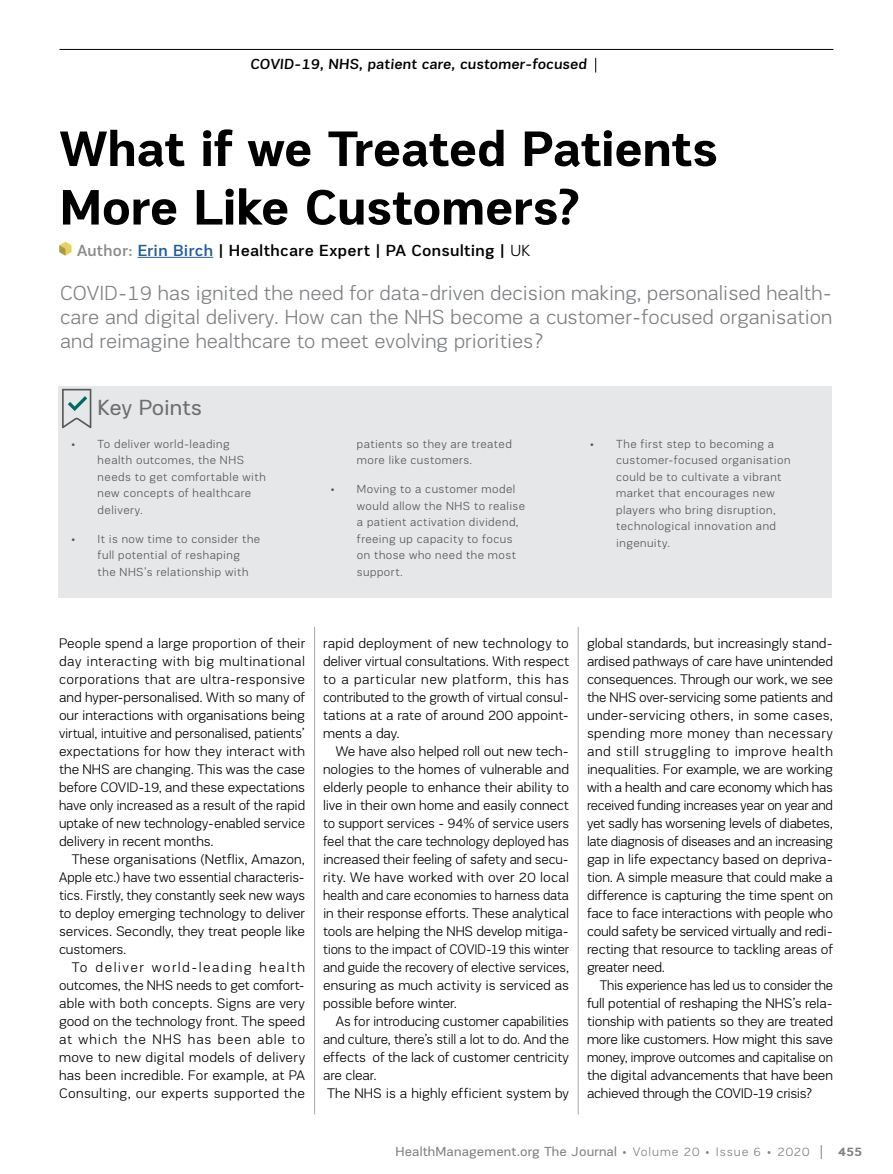
<style>
.page{position:relative;width:893px;height:1174px;background:#fff}
.page>*{position:absolute;margin:0;border:0;box-sizing:border-box;transform-origin:0 0}
.t1{font:700 51px/58.5px "PRC Fidelity";letter-spacing:-.01em;color:#000}
.t2{font:22.5px "PRC Fidelity";letter-spacing:-.005em;color:#6d6e71}
.t3{font:300 21px/24px "PRC Fidelity";color:#7e8083;text-align:justify}
.t4{font:500 16.5px "PRC Fidelity";letter-spacing:.02em;color:#000}
.t5{font:500 15px "PRC Fidelity";color:#000}
.t6{font:300 14.25px/18px "PRC Fidelity";letter-spacing:-.005em;color:#000;text-align:justify}
.t7{font:300 14.25px/18px "PRC Fidelity";letter-spacing:-.005em;color:#000;text-align:justify;scale:.95 1}
.t8{font:13.5px "PRC Fidelity";letter-spacing:.01em;color:#7e8083}
.t9{font:700 12.75px "PRC Fidelity";color:#7e8083}
.t10{font:300 12px/16.5px "PRC Fidelity";letter-spacing:.04em;color:#565659}
.s1{color:#888a8c}
.s2{color:#215e9e}
.s3{font-weight:300}
.s4{font-weight:300;font-size:12.75px}
</style>
<div class="page">
<svg style="left:821px;top:1145px;width:1px;height:14px"></svg>
<hr style="left:60px;top:49px;width:773px;height:1px;background:#000">
<svg style="left:595px;top:58px;width:1px;height:14px"></svg>
<hr style="left:578px;top:627px;width:1px;height:487px;background:#a7a9ac">
<hr style="left:314px;top:627px;width:1px;height:487px;background:#a7a9ac">
<hr style="left:138px;top:257px;width:75px;height:1px;background:#215e9e">
<svg style="left:59px;top:242px;width:12px;height:14px"></svg>
<div style="left:59px;top:387px;width:773px;height:211px;background:#e6e7e8"></div>
<svg style="left:62px;top:389px;width:29px;height:39px"></svg>
<p class="t5" style="left:250px;top:56px;width:340px">COVID-19, NHS, patient care, customer-focused</p>
<h1 class="t1" style="left:59px;top:119px;width:660px">What if we Treated Patients<br>More Like Customers?</h1>
<p class="t4" style="left:77px;top:241px;width:455px"><span class="s1">Author:</span> <span class="s2">Erin Birch</span> | Healthcare Expert | PA Consulting | <span class="s3">UK</span></p>
<h3 class="t3" style="left:60px;top:281px;width:774px">COVID-19 has ignited the need for data-driven decision making, personalised health&shy;care and digital delivery. How can the NHS become a customer-focused organisation and reimagine healthcare to meet evolving priorities?</h3>
<h2 class="t2" style="left:98px;top:394px;width:106px">Key Points</h2>
<p class="t10" style="left:98px;top:435px;width:170px;text-indent:-27px">• To deliver world-leading health outcomes, the NHS needs to get comfortable with new concepts of healthcare delivery.</p>
<p class="t10" style="left:98px;top:530px;width:164px;text-indent:-27px">• It is now time to consider the full potential of reshaping the NHS’s relationship with</p>
<p class="t10" style="left:357px;top:435px;width:156px">patients so they are treated more like customers.</p>
<p class="t10" style="left:357px;top:481px;width:170px;text-indent:-27px">• Moving to a customer model would allow the NHS to realise a patient activation dividend, freeing up capacity to focus on those who need the most support.</p>
<p class="t10" style="left:616px;top:435px;width:176px;text-indent:-27px">• The first step to becoming a customer-focused organisation could be to cultivate a vibrant market that encourages new players who bring disruption, technological innovation and ingenuity.</p>
<p class="t6" style="left:59px;top:634px;width:247px">People spend a large proportion of their day interacting with big multinational corporations that are ultra-responsive and hyper-personalised. With so many of our interactions with organisations being virtual, intuitive and personalised, patients’ expectations for how they interact with the NHS are changing. This was the case before COVID-19, and these expectations have only increased as a result of the rapid uptake of new technology-enabled service delivery in recent months.</p>
<p class="t6" style="left:59px;top:850px;width:247px;text-indent:13px">These organisations (Netflix, Amazon, Apple etc.) have two essential characteris&shy;tics. Firstly, they constantly seek new ways to deploy emerging technology to deliver services. Secondly, they treat people like customers.</p>
<p class="t6" style="left:59px;top:958px;width:247px;text-indent:13px">To deliver world-leading health outcomes, the NHS needs to get comfort&shy;able with both concepts. Signs are very good on the technology front. The speed at which the NHS has been able to move to new digital models of delivery has been incredible. For example, at PA Consulting, our experts supported the</p>
<p class="t6" style="left:323px;top:634px;width:247px">rapid deployment of new technology to deliver virtual consultations. With respect to a particular new platform, this has contributed to the growth of virtual consul&shy;tations at a rate of around 200 appoint&shy;ments a day.</p>
<p class="t6" style="left:323px;top:742px;width:248px;text-indent:13px">We have also helped roll out new tech&shy;nologies to the homes of vulnerable and elderly people to enhance their ability to live in their own home and easily connect to support services - 94% of service users feel that the care technology deployed has increased their feeling of safety and secu&shy;rity. We have worked with over 20 local health and care economies to harness data in their response efforts. These analytical tools are helping the NHS develop mitiga&shy;tions to the impact of COVID-19 this winter and guide the recovery of elective services, ensuring as much activity is serviced as possible before winter.</p>
<p class="t6" style="left:323px;top:1012px;width:247px;text-align:left;text-indent:13px">As for introducing customer capabilities and culture, there’s still a lot to do. And the effects of the lack of customer centricity are clear.<br>The NHS is a highly efficient system by</p>
<p class="t6" style="left:587px;top:634px;width:248px">global standards, but increasingly stand&shy;ardised pathways of care have unintended consequences. Through our work, we see the NHS over-servicing some patients and under-servicing others, in some cases, spending more money than necessary and still struggling to improve health inequalities. For example, we are working with a health and care economy which has received funding increases year on year and yet sadly has worsening levels of diabetes, late diagnosis of diseases and an increasing gap in life expectancy based on depriva&shy;tion. A simple measure that could make a difference is capturing the time spent on face to face interactions with people who could safety be serviced virtually and redi&shy;recting that resource to tackling areas of greater need.</p>
<p class="t7" style="left:587px;top:976px;width:260px;text-indent:13px">This experience has led us to consider the full potential of reshaping the NHS’s rela&shy;tionship with patients so they are treated more like customers. How might this save money, improve outcomes and capitalise on the digital advancements that have been achieved through the COVID-19 crisis?</p>
<p class="t8" style="left:395px;top:1144px;width:416px">HealthManagement.org The Journal <span class="s4">• Volume 20 • Issue 6 • 2020</span></p>
<p class="t9" style="left:838px;top:1144px;width:25px">455</p>
</div>
